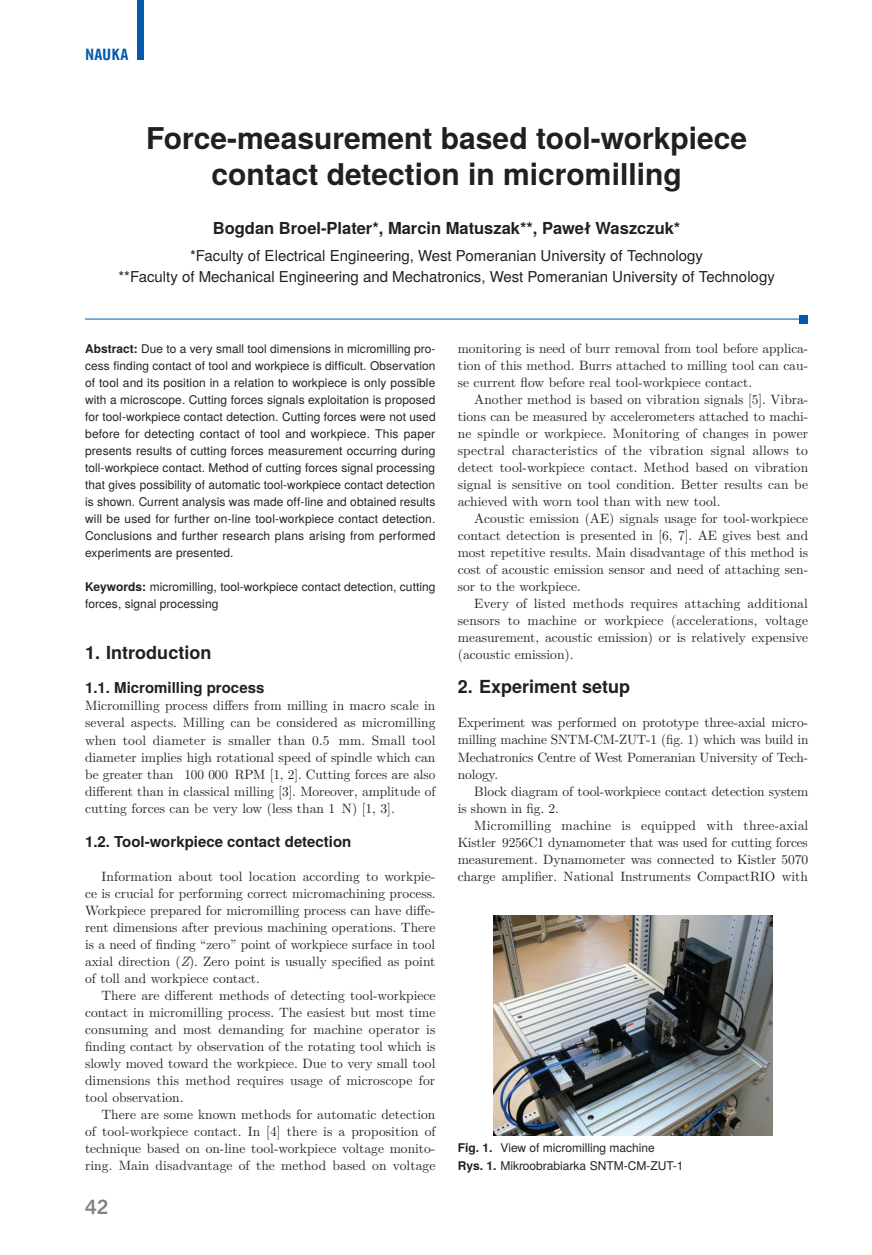
<style>
.page{position:relative;width:872px;height:1255px;background:#fff}
.page>*{position:absolute;margin:0;border:0;box-sizing:border-box;transform-origin:0 0}
.t1{font:700 30px/36px "Te X Gyre Heros";color:#231f20;text-align:center}
.t2{font:700 18px "Te X Gyre Heros";color:#231f20}
.t3{font:700 18px "News Goth PL";color:#808285}
.t4{font:700 16.5px "Te X Gyre Heros";color:#231f20}
.t5{font:15px/21px "Te X Gyre Heros";color:#231f20;text-align:center}
.t6{font:700 15px "Te X Gyre Heros";color:#231f20}
.t7{font:700 14.1px "News Goth Cn PL";letter-spacing:.005em;color:#015aaa;scale:1.18 1}
.t8{font:13.5px/17px "LM Roman 10";color:#231f20;text-align:justify}
.t9{font:12px/17px "Te X Gyre Heros";letter-spacing:.005em;color:#231f20}
.s1{font-weight:700}
.s2{font-style:italic}
</style>
<div class="page">
<div style="left:137px;top:0;width:6px;height:59px;background:#015aaa"></div>
<hr style="left:85px;top:319px;width:721px;height:1px;background:#015aaa">
<div style="left:799px;top:315px;width:9px;height:8px;background:#015aaa"></div>
<img style="left:493px;top:915px;width:279px;height:219px">
<p class="t7" style="left:85px;top:44px;width:38px">NAUKA</p>
<p class="t1" style="left:146px;top:119px;width:602px">Force-measurement based tool-workpiece contact detection in micromilling</p>
<p class="t4" style="left:213px;top:215px;width:469px">Bogdan Broel-Plater*, Marcin Matuszak**, Paweł Waszczuk*</p>
<p class="t5" style="left:118px;top:244px;width:658px">*Faculty of Electrical Engineering, West Pomeranian University of Technology<br>**Faculty of Mechanical Engineering and Mechatronics, West Pomeranian University of Technology</p>
<p class="t9" style="left:85px;top:339px;width:352px;text-align:justify"><span class="s1">Abstract:</span> Due to a very small tool dimensions in micromilling pro&shy;cess finding contact of tool and workpiece is difficult. Observation of tool and its position in a relation to workpiece is only possible with a microscope. Cutting forces signals exploitation is proposed for tool-workpiece contact detection. Cutting forces were not used before for detecting contact of tool and workpiece. This paper presents results of cutting forces measurement occurring during toll-workpiece contact. Method of cutting forces signal processing that gives possibility of automatic tool-workpiece contact detection is shown. Current analysis was made off-line and obtained results will be used for further on-line tool-workpiece contact detection.<br>Conclusions and further research plans arising from performed experiments are presented.</p>
<p class="t9" style="left:85px;top:577px;width:352px"><span class="s1">Keywords:</span> micromilling, tool-workpiece contact detection, cutting forces, signal processing</p>
<p class="t2" style="left:85px;top:639px;width:128px">1. Introduction</p>
<p class="t6" style="left:85px;top:676px;width:181px">1.1. Micromilling process</p>
<p class="t8" style="left:85px;top:696px;width:352px">Micromilling process differs from milling in macro scale in several aspects. Milling can be considered as micromilling when tool diameter is smaller than 0.5 mm. Small tool diameter implies high rotational speed of spindle which can be greater than 100 000 RPM [1, 2]. Cutting forces are also different than in classical milling [3]. Moreover, amplitude of cutting forces can be very low (less than 1 N) [1, 3].</p>
<p class="t6" style="left:85px;top:829px;width:268px">1.2. Tool-workpiece contact detection</p>
<p class="t8" style="left:102px;top:866px;width:335px">Information about tool location according to workpie-</p>
<p class="t8" style="left:85px;top:883px;width:352px">ce is crucial for performing correct micromachining process.</p>
<p class="t8" style="left:85px;top:900px;width:352px">Workpiece prepared for micromilling process can have diffe-</p>
<p class="t8" style="left:85px;top:917px;width:352px">rent dimensions after previous machining operations. There</p>
<p class="t8" style="left:85px;top:934px;width:351px">is a need of finding “zero” point of workpiece surface in tool</p>
<p class="t8" style="left:85px;top:951px;width:352px">axial direction (<span class="s2">Z</span>). Zero point is usually specified as point</p>
<p class="t8" style="left:85px;top:968px;width:176px">of toll and workpiece contact.</p>
<p class="t8" style="left:102px;top:985px;width:335px">There are different methods of detecting tool-workpiece</p>
<p class="t8" style="left:85px;top:1002px;width:352px">contact in micromilling process. The easiest but most time</p>
<p class="t8" style="left:85px;top:1019px;width:352px">consuming and most demanding for machine operator is</p>
<p class="t8" style="left:85px;top:1036px;width:352px">finding contact by observation of the rotating tool which is</p>
<p class="t8" style="left:85px;top:1053px;width:352px">slowly moved toward the workpiece. Due to very small tool</p>
<p class="t8" style="left:85px;top:1070px;width:351px">dimensions this method requires usage of microscope for</p>
<p class="t8" style="left:85px;top:1087px;width:100px">tool observation.</p>
<p class="t8" style="left:102px;top:1104px;width:335px">There are some known methods for automatic detection</p>
<p class="t8" style="left:85px;top:1121px;width:352px">of tool-workpiece contact. In [4] there is a proposition of</p>
<p class="t8" style="left:85px;top:1138px;width:352px">technique based on on-line tool-workpiece voltage monito-</p>
<p class="t8" style="left:85px;top:1155px;width:352px">ring. Main disadvantage of the method based on voltage</p>
<p class="t3" style="left:85px;top:1195px;width:25px">42</p>
<p class="t8" style="left:458px;top:339px;width:352px">monitoring is need of burr removal from tool before applica-</p>
<p class="t8" style="left:458px;top:356px;width:352px">tion of this method. Burrs attached to milling tool can cau-</p>
<p class="t8" style="left:458px;top:373px;width:296px">se current flow before real tool-workpiece contact.</p>
<p class="t8" style="left:474px;top:390px;width:335px">Another method is based on vibration signals [5]. Vibra-</p>
<p class="t8" style="left:458px;top:407px;width:352px">tions can be measured by accelerometers attached to machi-</p>
<p class="t8" style="left:458px;top:424px;width:352px">ne spindle or workpiece. Monitoring of changes in power</p>
<p class="t8" style="left:458px;top:441px;width:352px">spectral characteristics of the vibration signal allows to</p>
<p class="t8" style="left:458px;top:458px;width:352px">detect tool-workpiece contact. Method based on vibration</p>
<p class="t8" style="left:458px;top:475px;width:352px">signal is sensitive on tool condition. Better results can be</p>
<p class="t8" style="left:458px;top:492px;width:264px">achieved with worn tool than with new tool.</p>
<p class="t8" style="left:474px;top:509px;width:335px">Acoustic emission (AE) signals usage for tool-workpiece</p>
<p class="t8" style="left:458px;top:526px;width:352px">contact detection is presented in [6, 7]. AE gives best and</p>
<p class="t8" style="left:458px;top:543px;width:352px">most repetitive results. Main disadvantage of this method is</p>
<p class="t8" style="left:458px;top:560px;width:352px">cost of acoustic emission sensor and need of attaching sen-</p>
<p class="t8" style="left:458px;top:577px;width:125px">sor to the workpiece.</p>
<p class="t8" style="left:474px;top:594px;width:335px">Every of listed methods requires attaching additional</p>
<p class="t8" style="left:458px;top:611px;width:352px">sensors to machine or workpiece (accelerations, voltage</p>
<p class="t8" style="left:458px;top:628px;width:352px">measurement, acoustic emission) or is relatively expensive</p>
<p class="t8" style="left:458px;top:645px;width:117px">(acoustic emission).</p>
<p class="t2" style="left:458px;top:673px;width:174px">2. Experiment setup</p>
<p class="t8" style="left:458px;top:713px;width:352px">Experiment was performed on prototype three-axial micro-</p>
<p class="t8" style="left:458px;top:730px;width:352px">milling machine SNTM-CM-ZUT-1 (fig. 1) which was build in</p>
<p class="t8" style="left:458px;top:747px;width:352px">Mechatronics Centre of West Pomeranian University of Tech-</p>
<p class="t8" style="left:458px;top:764px;width:42px">nology.</p>
<p class="t8" style="left:474px;top:781px;width:335px">Block diagram of tool-workpiece contact detection system</p>
<p class="t8" style="left:458px;top:798px;width:102px">is shown in fig. 2.</p>
<p class="t8" style="left:474px;top:815px;width:335px">Micromilling machine is equipped with three-axial</p>
<p class="t8" style="left:458px;top:832px;width:351px">Kistler 9256C1 dynamometer that was used for cutting forces</p>
<p class="t8" style="left:458px;top:849px;width:352px">measurement. Dynamometer was connected to Kistler 5070</p>
<p class="t8" style="left:458px;top:866px;width:351px">charge amplifier. National Instruments CompactRIO with</p>
<p class="t9" style="left:458px;top:1137px;width:227px;line-height:18px"><span class="s1">Fig. 1.</span> View of micromilling machine<br><span class="s1">Rys. 1.</span> Mikroobrabiarka SNTM-CM-ZUT-1</p>
</div>
